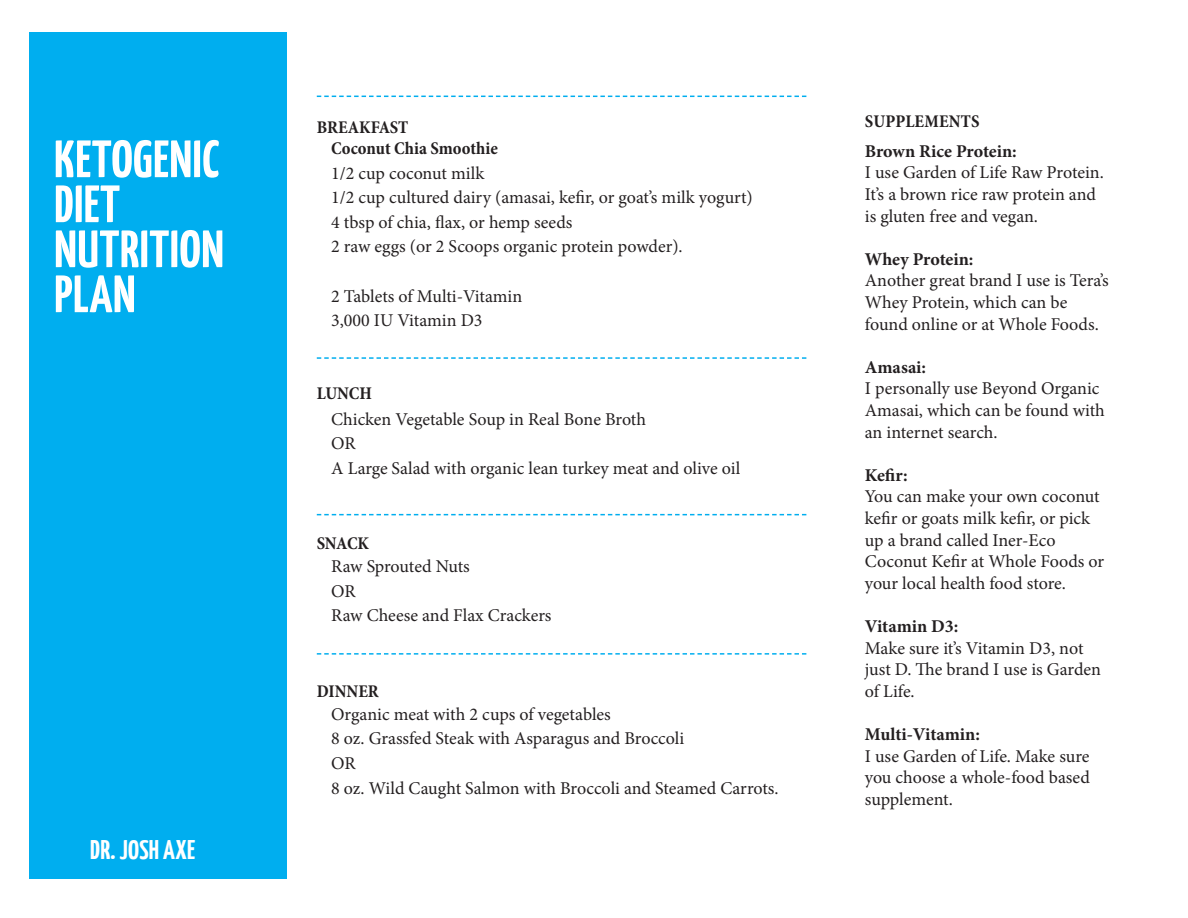
<style>
.page{position:relative;width:1188px;height:918px;background:#fff}
.page>*{position:absolute;margin:0;border:0;box-sizing:border-box;transform-origin:0 0}
.t1{font:700 52.5px "Yanone Kaffeesatz";letter-spacing:.01em;color:#fff}
.t2{font:700 27px "Yanone Kaffeesatz";letter-spacing:.01em;color:#fff}
.t3{font:18px/21.6px "Minion Pro";letter-spacing:-.005em;color:#231f20}
.t4{font:700 18px "Minion Pro";letter-spacing:-.005em;color:#231f20}
.t5{font:700 condensed 18px "Minion Pro";color:#231f20}
</style>
<div class="page">
<div style="left:29px;top:32px;width:257px;height:846px;background:#00aeef"></div>
<svg style="left:317px;top:96px;width:489px;height:1px"></svg>
<svg style="left:317px;top:357px;width:489px;height:2px"></svg>
<svg style="left:317px;top:514px;width:489px;height:1px"></svg>
<svg style="left:317px;top:653px;width:489px;height:2px"></svg>
<p class="t1" style="left:54px;top:127px;width:166px">KETOGENIC</p>
<p class="t1" style="left:54px;top:172px;width:67px">DIET</p>
<p class="t1" style="left:54px;top:217px;width:171px">NUTRITION</p>
<p class="t1" style="left:54px;top:262px;width:83px">PLAN</p>
<p class="t2" style="left:90px;top:833px;width:106px">DR. JOSH AXE</p>
<p class="t5" style="left:317px;top:115px;width:93px">BREAKFAST</p>
<p class="t5" style="left:331px;top:136px;width:168px">Coconut Chia Smoothie</p>
<p class="t3" style="left:331px;top:162px;width:155px">1/2 cup coconut milk</p>
<p class="t3" style="left:331px;top:187px;width:423px">1/2 cup cultured dairy (amasai, kefir, or goat’s milk yogurt)</p>
<p class="t3" style="left:331px;top:211px;width:243px">4 tbsp of chia, flax, or hemp seeds</p>
<p class="t3" style="left:331px;top:236px;width:353px">2 raw eggs (or 2 Scoops organic protein powder).</p>
<p class="t3" style="left:331px;top:285px;width:193px">2 Tablets of Multi-Vitamin</p>
<p class="t3" style="left:331px;top:310px;width:153px">3,000 IU Vitamin D3</p>
<p class="t5" style="left:317px;top:381px;width:57px">LUNCH</p>
<p class="t3" style="left:331px;top:408px;width:317px">Chicken Vegetable Soup in Real Bone Broth</p>
<p class="t3" style="left:331px;top:433px;width:26px">OR</p>
<p class="t3" style="left:331px;top:457px;width:411px">A Large Salad with organic lean turkey meat and olive oil</p>
<p class="t5" style="left:317px;top:531px;width:54px">SNACK</p>
<p class="t3" style="left:331px;top:556px;width:140px">Raw Sprouted Nuts</p>
<p class="t3" style="left:331px;top:580px;width:26px">OR</p>
<p class="t3" style="left:331px;top:605px;width:222px">Raw Cheese and Flax Crackers</p>
<p class="t5" style="left:317px;top:679px;width:64px">DINNER</p>
<p class="t3" style="left:331px;top:703px;width:281px">Organic meat with 2 cups of vegetables</p>
<p class="t3" style="left:331px;top:728px;width:355px">8 oz. Grassfed Steak with Asparagus and Broccoli</p>
<p class="t3" style="left:331px;top:753px;width:26px">OR</p>
<p class="t3" style="left:331px;top:777px;width:449px">8 oz. Wild Caught Salmon with Broccoli and Steamed Carrots.</p>
<p class="t5" style="left:865px;top:109px;width:116px">SUPPLEMENTS</p>
<p class="t4" style="left:865px;top:138px;width:153px">Brown Rice Protein:</p>
<p class="t3" style="left:865px;top:162px;width:240px">I use Garden of Life Raw Protein.<br>It’s a brown rice raw protein and is gluten free and vegan.</p>
<p class="t4" style="left:865px;top:246px;width:110px">Whey Protein:</p>
<p class="t3" style="left:865px;top:270px;width:245px">Another great brand I use is Tera’s<br>Whey Protein, which can be found online or at Whole Foods.</p>
<p class="t4" style="left:865px;top:354px;width:63px">Amasai:</p>
<p class="t3" style="left:865px;top:378px;width:242px">I personally use Beyond Organic<br>Amasai, which can be found with an internet search.</p>
<p class="t4" style="left:865px;top:462px;width:44px">Kefir:</p>
<p class="t3" style="left:865px;top:486px;width:241px">You can make your own coconut kefir or goats milk kefir, or pick up a brand called Iner-Eco<br>Coconut Kefir at Whole Foods or your local health food store.</p>
<p class="t4" style="left:865px;top:614px;width:95px">Vitamin D3:</p>
<p class="t3" style="left:865px;top:637px;width:238px">Make sure it’s Vitamin D3, not just D. The brand I use is Garden of Life.</p>
<p class="t4" style="left:865px;top:722px;width:117px">Multi-Vitamin:</p>
<p class="t3" style="left:865px;top:745px;width:226px;text-align:justify">I use Garden of Life. Make sure you choose a whole-food based supplement.</p>
</div>
